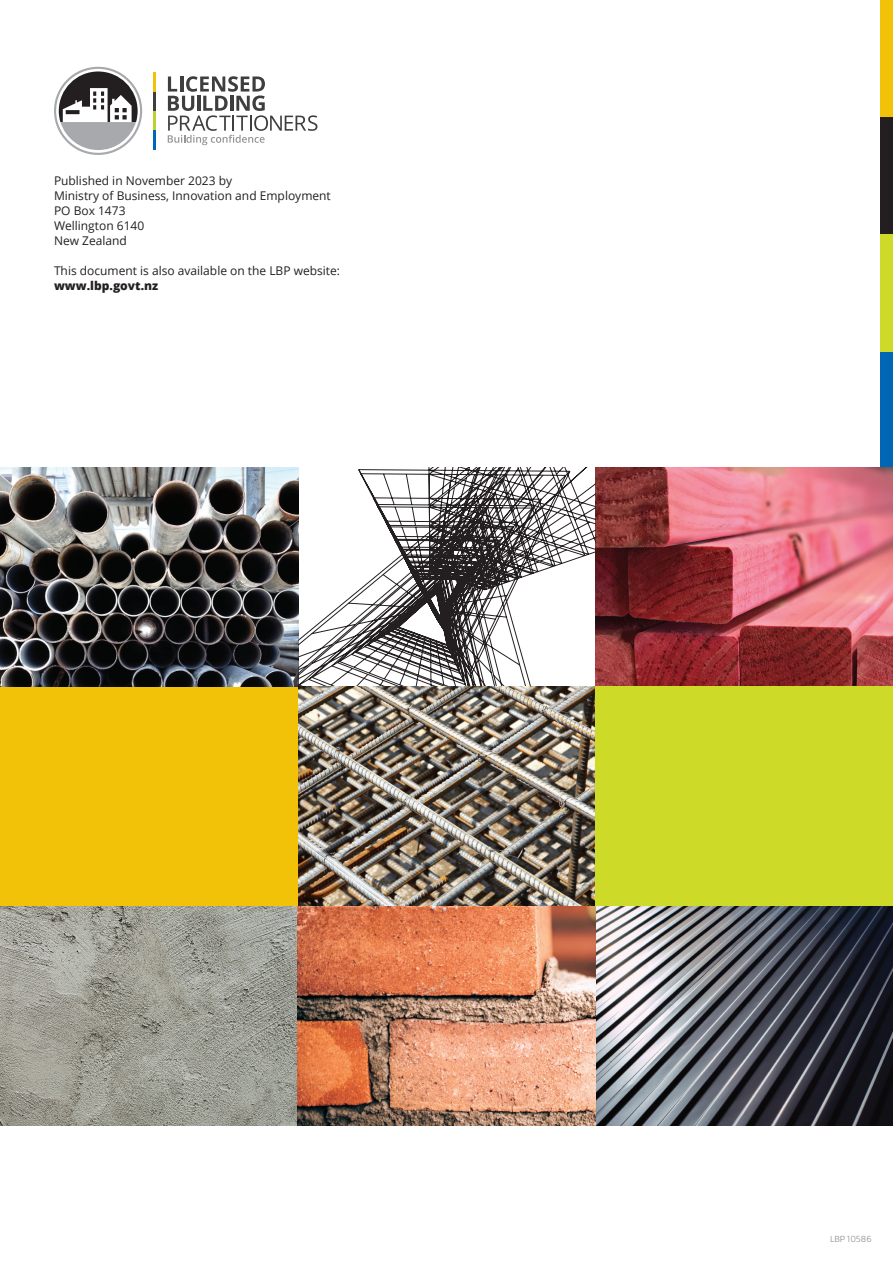
<style>
.page{position:relative;width:893px;height:1263px;background:#fff}
.page>*{position:absolute;margin:0;border:0;box-sizing:border-box;transform-origin:0 0}
.back_page_txt{font:12px/15px "Open Sans";color:#231f20}
.back_page_txt-2{font:800 12px "Open Sans";color:#231f20}
.t1{font:300 9px "Gustan";color:#808285}
</style>
<div class="page">
<div style="left:880px;top:0;width:13px;height:117px;background:#f2c209"></div>
<div style="left:880px;top:117px;width:13px;height:117px;background:#231f20"></div>
<div style="left:880px;top:234px;width:13px;height:118px;background:#cddb28"></div>
<div style="left:880px;top:352px;width:13px;height:117px;background:#0166b3"></div>
<div style="left:0;top:687px;width:298px;height:221px;background:#f2c209"></div>
<img style="left:0;top:468px;width:298px;height:219px">
<img style="left:596px;top:468px;width:297px;height:219px">
<svg style="left:298px;top:468px;width:298px;height:219px"></svg>
<img style="left:298px;top:687px;width:298px;height:219px">
<div style="left:596px;top:687px;width:297px;height:219px;background:#cddb28"></div>
<img style="left:0;top:906px;width:893px;height:219px">
<svg style="left:168px;top:76px;width:149px;height:69px"></svg>
<hr style="left:153px;top:111px;width:3px;height:20px;background:#bcd231">
<hr style="left:153px;top:131px;width:3px;height:19px;background:#0166b3">
<hr style="left:153px;top:91px;width:3px;height:20px;background:#3e3e3f">
<hr style="left:153px;top:72px;width:3px;height:19px;background:#f2c209">
<svg style="left:54px;top:67px;width:88px;height:88px"></svg>
<p class="back_page_txt" style="left:54px;top:173px;width:180px">Published in November 2023 by</p>
<p class="back_page_txt" style="left:54px;top:188px;width:278px">Ministry of Business, Innovation and Employment</p>
<p class="back_page_txt" style="left:54px;top:203px;width:92px">PO Box 1473<br>Wellington 6140</p>
<p class="back_page_txt" style="left:54px;top:233px;width:74px">New Zealand</p>
<p class="back_page_txt" style="left:54px;top:263px;width:288px">This document is also available on the LBP website:</p>
<p class="back_page_txt-2" style="left:54px;top:277px;width:106px">www.lbp.govt.nz</p>
<p class="t1" style="left:830px;top:1233px;width:43px">LBP 10586</p>
</div>
